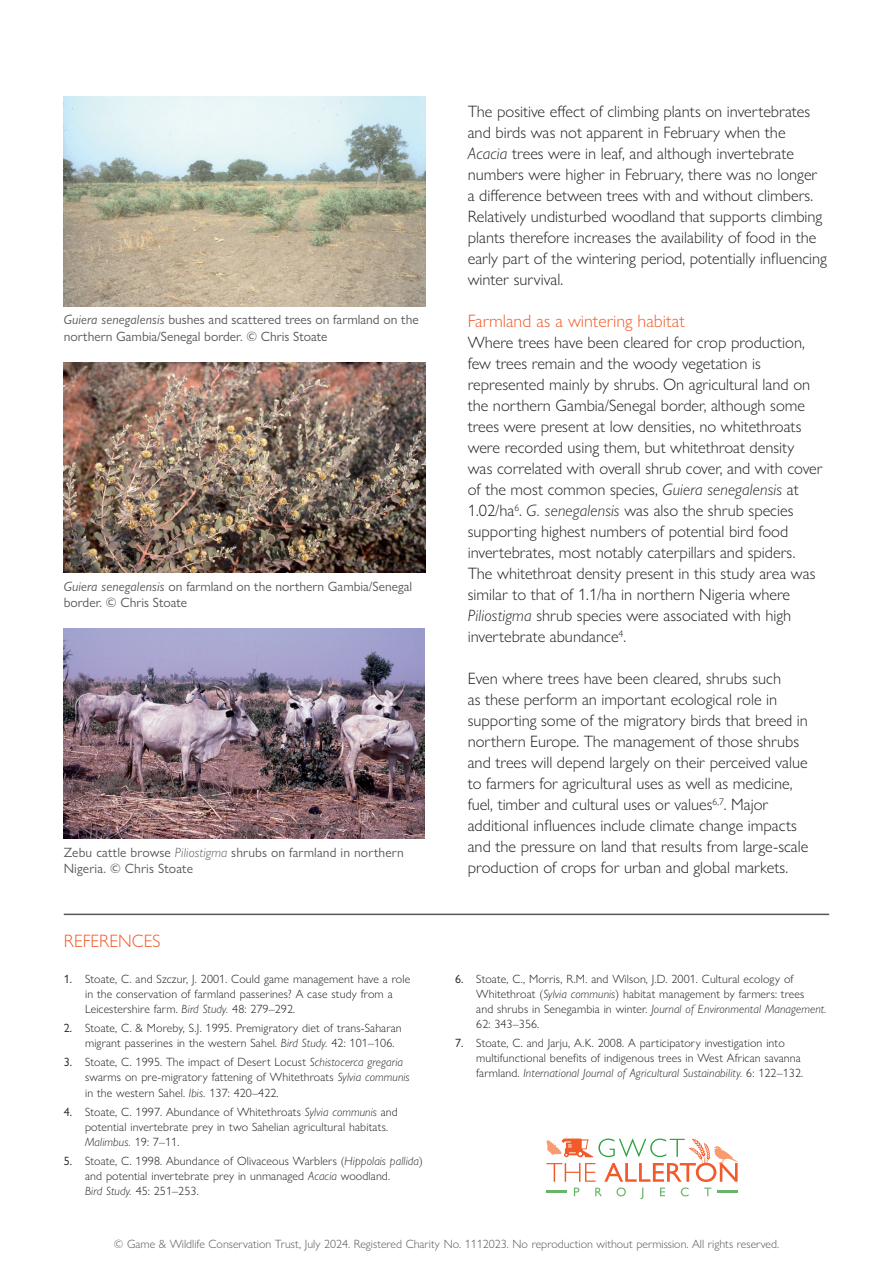
<style>
.page{position:relative;width:893px;height:1263px;background:#fff}
.page>*{position:absolute;margin:0;border:0;box-sizing:border-box;transform-origin:0 0}
.t1{font:300 18px "Gill Sans Nova";color:#f15b2a}
.t2{font:300 16.5px/21px "Gill Sans Nova";color:#231f20}
.t3{font:13.5px/16.2px "Gill Sans Nova";color:#57585a}
.t4{font:300 12px/15px "Gill Sans Nova";letter-spacing:.01em;color:#231f20}
.RoundupBodyStartPara{font:300 12px "Gill Sans Nova";color:#57585a}
.s1{font-style:italic}
.s2{font-weight:300;font-style:italic}
.s3{font-weight:400}
</style>
<div class="page">
<svg style="left:546px;top:1138px;width:192px;height:61px"></svg>
<hr style="left:64px;top:914px;width:765px;height:1px;background:#57585a">
<img style="left:64px;top:96px;width:361px;height:210px">
<img style="left:64px;top:362px;width:361px;height:210px">
<img style="left:64px;top:628px;width:361px;height:210px">
<p class="t3" style="left:64px;top:312px;width:356px"><span class="s1">Guiera senegalensis</span> bushes and scattered trees on farmland on the northern Gambia/Senegal border. © Chris Stoate</p>
<p class="t3" style="left:64px;top:578px;width:350px"><span class="s1">Guiera senegalensis</span> on farmland on the northern Gambia/Senegal border. © Chris Stoate</p>
<p class="t3" style="left:64px;top:844px;width:341px">Zebu cattle browse <span class="s2">Piliostigma</span> shrubs on farmland in northern<br>Nigeria. © Chris Stoate</p>
<p class="t1" style="left:64px;top:930px;width:98px">REFERENCES</p>
<p class="t4" style="left:85px;top:971px;width:327px;text-indent:-21px"><span class="s3">1.</span> Stoate, C. and Szczur, J. 2001. Could game management have a role in the conservation of farmland passerines? A case study from a<br>Leicestershire farm. <span class="s1">Bird Study.</span> 48: 279–292.</p>
<p class="t4" style="left:85px;top:1020px;width:318px;text-indent:-21px"><span class="s3">2.</span> Stoate, C. &amp; Moreby, S.J. 1995. Premigratory diet of trans-Saharan migrant passerines in the western Sahel. <span class="s1">Bird Study.</span> 42: 101–106.</p>
<p class="t4" style="left:85px;top:1055px;width:326px;text-indent:-21px"><span class="s3">3.</span> Stoate, C. 1995. The impact of Desert Locust <span class="s1">Schistocerca gregaria </span>swarms on pre-migratory fattening of Whitethroats <span class="s1">Sylvia communis </span>in the western Sahel. <span class="s1">Ibis.</span> 137: 420–422.</p>
<p class="t4" style="left:85px;top:1104px;width:314px;text-indent:-21px"><span class="s3">4.</span> Stoate, C. 1997. Abundance of Whitethroats <span class="s1">Sylvia communis</span> and potential invertebrate prey in two Sahelian agricultural habitats.<br><span class="s1">Malimbus.</span> 19: 7–11.</p>
<p class="t4" style="left:85px;top:1153px;width:339px;text-indent:-21px"><span class="s3">5.</span> Stoate, C. 1998. Abundance of Olivaceous Warblers (<span class="s1">Hippolais pallida</span>) and potential invertebrate prey in unmanaged <span class="s1">Acacia</span> woodland.<br><span class="s1">Bird Study.</span> 45: 251–253.</p>
<p class="t2" style="left:468px;top:101px;width:361px">The positive effect of climbing plants on invertebrates and birds was not apparent in February when the <span class="s1">Acacia</span> trees were in leaf, and although invertebrate numbers were higher in February, there was no longer a difference between trees with and without climbers.<br>Relatively undisturbed woodland that supports climbing plants therefore increases the availability of food in the early part of the wintering period, potentially influencing winter survival.</p>
<p class="t1" style="left:468px;top:310px;width:219px">Farmland as a wintering habitat</p>
<p class="t2" style="left:468px;top:332px;width:356px">Where trees have been cleared for crop production, few trees remain and the woody vegetation is represented mainly by shrubs. On agricultural land on the northern Gambia/Senegal border, although some trees were present at low densities, no whitethroats were recorded using them, but whitethroat density was correlated with overall shrub cover, and with cover of the most common species, <span class="s1">Guiera senegalensis</span> at 1.02/ha<sup>6</sup>. <span class="s1">G. senegalensis</span> was also the shrub species supporting highest numbers of potential bird food invertebrates, most notably caterpillars and spiders.<br>The whitethroat density present in this study area was similar to that of 1.1/ha in northern Nigeria where <span class="s1">Piliostigma</span> shrub species were associated with high invertebrate abundance<sup>4</sup>.</p>
<p class="t2" style="left:468px;top:668px;width:342px">Even where trees have been cleared, shrubs such<br>as these perform an important ecological role in supporting some of the migratory birds that breed in northern Europe. The management of those shrubs and trees will depend largely on their perceived value to farmers for agricultural uses as well as medicine, fuel, timber and cultural uses or values<sup>6,7</sup>. Major additional influences include climate change impacts and the pressure on land that results from large-scale production of crops for urban and global markets.</p>
<p class="t4" style="left:476px;top:971px;width:352px;text-indent:-21px"><span class="s3">6.</span> Stoate, C., Morris, R.M. and Wilson, J.D. 2001. Cultural ecology of Whitethroat (<span class="s1">Sylvia communis</span>) habitat management by farmers: trees<br>and shrubs in Senegambia in winter. <span class="s1">Journal of Environmental Management.<br></span>62: 343–356.</p>
<p class="t4" style="left:476px;top:1035px;width:328px;text-indent:-21px"><span class="s3">7.</span> Stoate, C. and Jarju, A.K. 2008. A participatory investigation into multifunctional benefits of indigenous trees in West African savanna farmland. <span class="s1">International Journal of Agricultural Sustainability.</span> 6: 122–132.</p>
<p class="RoundupBodyStartPara" style="left:114px;top:1236px;width:667px">© Game &amp; Wildlife Conservation Trust, July 2024. Registered Charity No. 1112023. No reproduction without permission. All rights reserved.</p>
</div>
